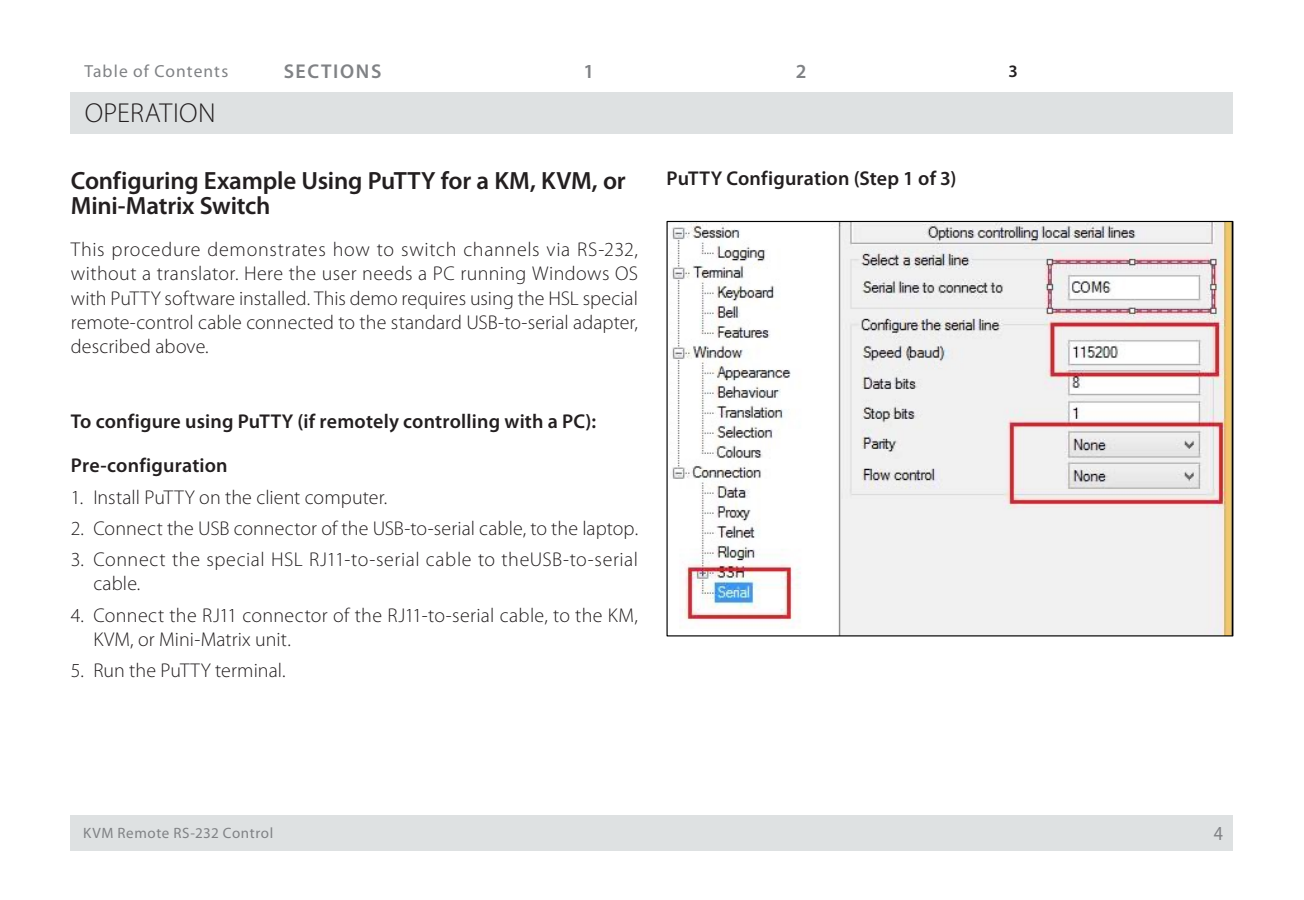
<style>
.page{position:relative;width:1304px;height:900px;background:#fff}
.page>*{position:absolute;margin:0;border:0;box-sizing:border-box;transform-origin:0 0}
.t1{font:300 27.5px "Myriad Pro";color:#231f20}
.Headers{font:600 25px/25px "Myriad Pro";letter-spacing:-.01em;color:#231f20}
.body_plain{font:300 20px/24px "Myriad Pro";letter-spacing:.01em;color:#231f20;text-align:justify}
.Body_heads{font:600 20px "Myriad Pro";letter-spacing:.01em;color:#231f20}
.body_plain-2{font:300 20px/24px "Myriad Pro";letter-spacing:.03em;color:#231f20}
.t2{font:600 20px "Myriad Pro";letter-spacing:.08em;color:#808285}
.t3{font:20px "Myriad Pro";color:#808285;scale:.9 1}
.t4{font:17.5px "Myriad Pro";letter-spacing:.06em;color:#808285}
.t5{font:600 17.5px "Myriad Pro";color:#231f20}
.t6{font:15px "Myriad Pro";letter-spacing:.04em;color:#808285}
</style>
<div class="page">
<div style="left:71px;top:92px;width:1162px;height:42px;background:#dee1e2"></div>
<div style="left:71px;top:815px;width:1162px;height:35px;background:#dee1e2"></div>
<img style="left:672px;top:223px;width:559px;height:411px">
<p class="t4" style="left:84px;top:61px;width:145px">Table of Contents</p>
<p class="t2" style="left:284px;top:59px;width:99px">SECTIONS</p>
<p class="t2" style="left:583px;top:59px;width:12px">1</p>
<p class="t2" style="left:796px;top:59px;width:12px">2</p>
<p class="t5" style="left:1008px;top:60px;width:11px">3</p>
<h1 class="t1" style="left:85px;top:98px;width:90px">Operation</h1>
<p class="Headers" style="left:71px;top:167px;width:556px">Configuring Example Using PuTTY for a KM, KVM, or<br>Mini-Matrix Switch</p>
<p class="body_plain" style="left:71px;top:238px;width:569px">This procedure demonstrates how to switch channels via RS-232, without a translator. Here the user needs a PC running Windows OS with PuTTY software installed. This demo requires using the HSL special remote-control cable connected to the standard USB-to-serial adapter, described above.</p>
<p class="Body_heads" style="left:71px;top:409px;width:527px">To configure using PuTTY (if remotely controlling with a PC):</p>
<p class="Body_heads" style="left:71px;top:453px;width:158px">Pre-configuration</p>
<p class="body_plain" style="left:71px;top:485px;width:318px">1. Install PuTTY on the client computer.</p>
<p class="body_plain" style="left:71px;top:517px;width:569px">2. Connect the USB connector of the USB-to-serial cable, to the laptop.</p>
<p class="body_plain-2" style="left:93px;top:548px;width:546px;text-indent:-22px">3. Connect the special HSL RJ11-to-serial cable to theUSB-to-serial cable.</p>
<p class="body_plain" style="left:93px;top:603px;width:546px;text-indent:-22px">4. Connect the RJ11 connector of the RJ11-to-serial cable, to the KM,<br>KVM, or Mini-Matrix unit.</p>
<p class="body_plain" style="left:71px;top:659px;width:216px">5. Run the PuTTY terminal.</p>
<p class="Body_heads" style="left:666px;top:166px;width:292px">PuTTY Configuration (Step 1 of 3)</p>
<p class="t6" style="left:83px;top:824px;width:192px">KVM Remote RS-232 Control</p>
<p class="t3" style="left:1214px;top:821px;width:12px">4</p>
</div>
